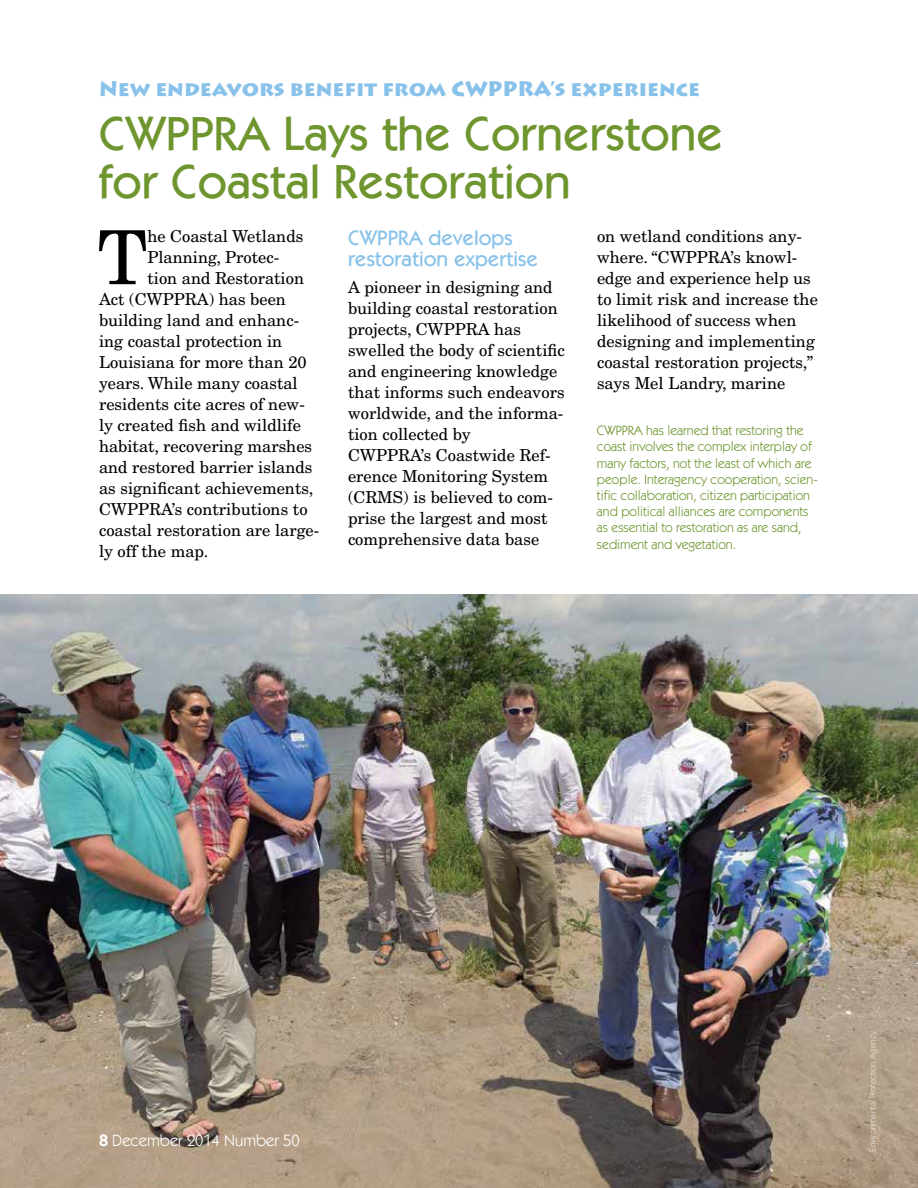
<style>
.page{position:relative;width:918px;height:1188px;background:#fff}
.page>*{position:absolute;margin:0;border:0;box-sizing:border-box;transform-origin:0 0}
.t1{font:74.7px "New Century Schlbk LT Std";color:#000}
.t2{font:500 48px/48px "ITC Kabel Std";color:#6f952f}
.t3{font:900 21px "Lithos Pro";color:#88c2ea}
.t4{font:500 21px/21px "ITC Kabel Std";color:#88c2ea}
.t5{font:16.5px/21px "New Century Schlbk LT Std";color:#000}
.t6{font:16.5px "ITC Kabel Std";color:#fff}
.t7{font:13.5px/16.2px "ITC Kabel Std";color:#6f952f}
.t8{font:9px "ITC Kabel Std";color:#e9e1d8}
.s1{font-weight:600}
</style>
<div class="page">
<img style="left:0;top:594px;width:918px;height:594px">
<p class="t3" style="left:99px;top:76px;width:603px">New endeavors benefit from CWPPRA’s experience</p>
<h2 class="t2" style="left:99px;top:109px;width:626px">CWPPRA Lays the Cornerstone for Coastal Restoration</h2>
<h1 class="t1" style="left:98px;top:212px;width:51px">T</h1>
<p class="t5" style="left:147px;top:226px;width:158px">he Coastal Wetlands</p>
<p class="t5" style="left:597px;top:226px;width:222px">on wetland conditions any&shy;where. “CWPPRA’s knowl&shy;edge and experience help us to limit risk and increase the likelihood of success when designing and implementing coastal restoration projects,” says Mel Landry, marine</p>
<p class="t7" style="left:597px;top:423px;width:222px">CWPPRA has learned that restoring the coast involves the complex interplay of many factors, not the least of which are people. Interagency cooperation, scien&shy;tific collaboration, citizen participation and political alliances are components as essential to restoration as are sand, sediment and vegetation.</p>
<p class="t4" style="left:348px;top:228px;width:192px">CWPPRA develops restoration expertise</p>
<p class="t5" style="left:348px;top:276px;width:218px">A pioneer in designing and building coastal restoration projects, CWPPRA has swelled the body of scientific and engineering knowledge that informs such endeavors worldwide, and the informa&shy;tion collected by<br>CWPPRA’s Coastwide Ref&shy;erence Monitoring System (CRMS) is believed to com&shy;prise the largest and most comprehensive data base</p>
<p class="t5" style="left:147px;top:247px;width:133px">Planning, Protec-</p>
<p class="t5" style="left:147px;top:268px;width:158px">tion and Restoration</p>
<p class="t5" style="left:99px;top:289px;width:188px">Act (CWPPRA) has been</p>
<p class="t5" style="left:99px;top:310px;width:202px">building land and enhanc-</p>
<p class="t5" style="left:99px;top:331px;width:185px">ing coastal protection in</p>
<p class="t5" style="left:99px;top:352px;width:209px">Louisiana for more than 20</p>
<p class="t5" style="left:99px;top:373px;width:200px">years. While many coastal</p>
<p class="t5" style="left:99px;top:394px;width:207px">residents cite acres of new-</p>
<p class="t5" style="left:99px;top:415px;width:203px">ly created fish and wildlife</p>
<p class="t5" style="left:99px;top:436px;width:215px">habitat, recovering marshes</p>
<p class="t5" style="left:99px;top:457px;width:215px">and restored barrier islands</p>
<p class="t5" style="left:99px;top:478px;width:216px">as significant achievements,</p>
<p class="t5" style="left:99px;top:499px;width:210px">CWPPRA’s contributions to</p>
<p class="t5" style="left:99px;top:520px;width:222px">coastal restoration are large-</p>
<p class="t5" style="left:99px;top:541px;width:111px">ly off the map.</p>
<p class="t6" style="left:99px;top:1131px;width:202px"><span class="s1">8</span> December 2014 Number 50</p>
<p class="t8" style="left:868px;top:1152px;width:123px;rotate:-90deg">Environmental Protection Agency</p>
</div>
